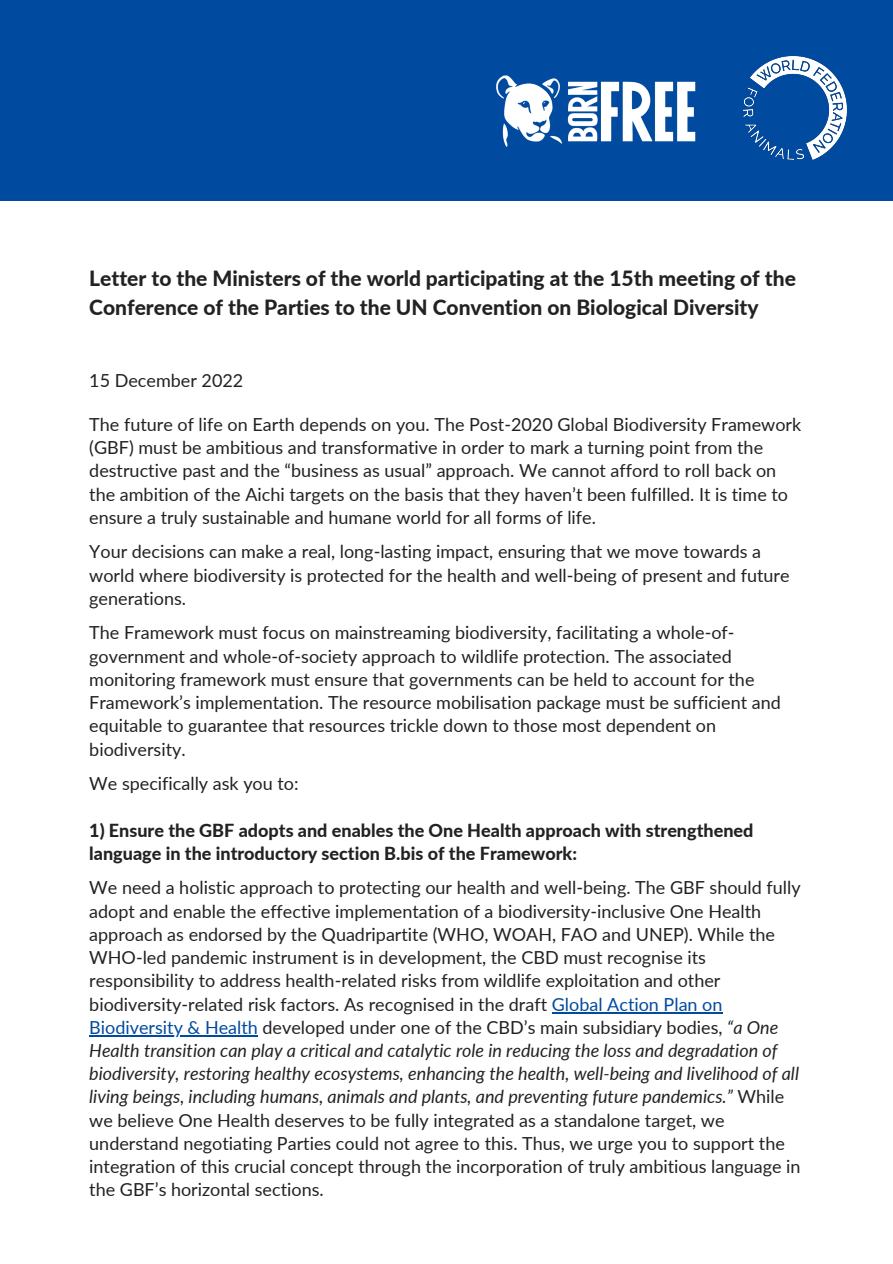
<style>
.page{position:relative;width:893px;height:1264px;background:#fff}
.page>*{position:absolute;margin:0;border:0;box-sizing:border-box;transform-origin:0 0}
.t1{font:800 21px/29.2px "Lato";color:#222}
.t2{font:18px/23.2px "Lato";color:#222}
.t3{font:800 18px/23.2px "Lato";color:#222}
.s1{color:#004ba0}
.s2{font-style:italic}
</style>
<div class="page">
<div style="left:0;top:0;width:892px;height:201px;background:#004ba0"></div>
<hr style="left:551px;top:1012px;width:171px;height:1px;background:#004ba0">
<hr style="left:89px;top:1035px;width:169px;height:1px;background:#004ba0">
<img style="left:743px;top:56px;width:103px;height:103px">
<img style="left:496px;top:75px;width:200px;height:71px">
<p class="t1" style="left:89px;top:263px;width:708px">Letter to the Ministers of the world participating at the 15th meeting of the<br>Conference of the Parties to the UN Convention on Biological Diversity</p>
<p class="t2" style="left:89px;top:368px;width:155px">15 December 2022</p>
<p class="t2" style="left:89px;top:412px;width:713px">The future of life on Earth depends on you. The Post-2020 Global Biodiversity Framework (GBF) must be ambitious and transformative in order to mark a turning point from the destructive past and the “business as usual” approach. We cannot afford to roll back on the ambition of the Aichi targets on the basis that they haven’t been fulfilled. It is time to ensure a truly sustainable and humane world for all forms of life.</p>
<p class="t2" style="left:89px;top:540px;width:701px">Your decisions can make a real, long-lasting impact, ensuring that we move towards a world where biodiversity is protected for the health and well-being of present and future generations.</p>
<p class="t2" style="left:89px;top:620px;width:693px">The Framework must focus on mainstreaming biodiversity, facilitating a whole-of&shy;government and whole-of-society approach to wildlife protection. The associated monitoring framework must ensure that governments can be held to account for the Framework’s implementation. The resource mobilisation package must be sufficient and equitable to guarantee that resources trickle down to those most dependent on biodiversity.</p>
<p class="t2" style="left:89px;top:771px;width:211px">We specifically ask you to:</p>
<p class="t3" style="left:89px;top:818px;width:665px">1) Ensure the GBF adopts and enables the One Health approach with strengthened language in the introductory section B.bis of the Framework:</p>
<p class="t2" style="left:89px;top:875px;width:712px">We need a holistic approach to protecting our health and well-being. The GBF should fully adopt and enable the effective implementation of a biodiversity-inclusive One Health approach as endorsed by the Quadripartite (WHO, WOAH, FAO and UNEP). While the WHO-led pandemic instrument is in development, the CBD must recognise its responsibility to address health-related risks from wildlife exploitation and other biodiversity-related risk factors. As recognised in the draft <span class="s1">Global Action Plan on Biodiversity &amp; Health</span> developed under one of the CBD’s main subsidiary bodies, <span class="s2">“a One Health transition can play a critical and catalytic role in reducing the loss and degradation of biodiversity, restoring healthy ecosystems, enhancing the health, well-being and livelihood of all living beings, including humans, animals and plants, and preventing future pandemics.”</span> While we believe One Health deserves to be fully integrated as a standalone target, we understand negotiating Parties could not agree to this. Thus, we urge you to support the integration of this crucial concept through the incorporation of truly ambitious language in the GBF’s horizontal sections.</p>
</div>
